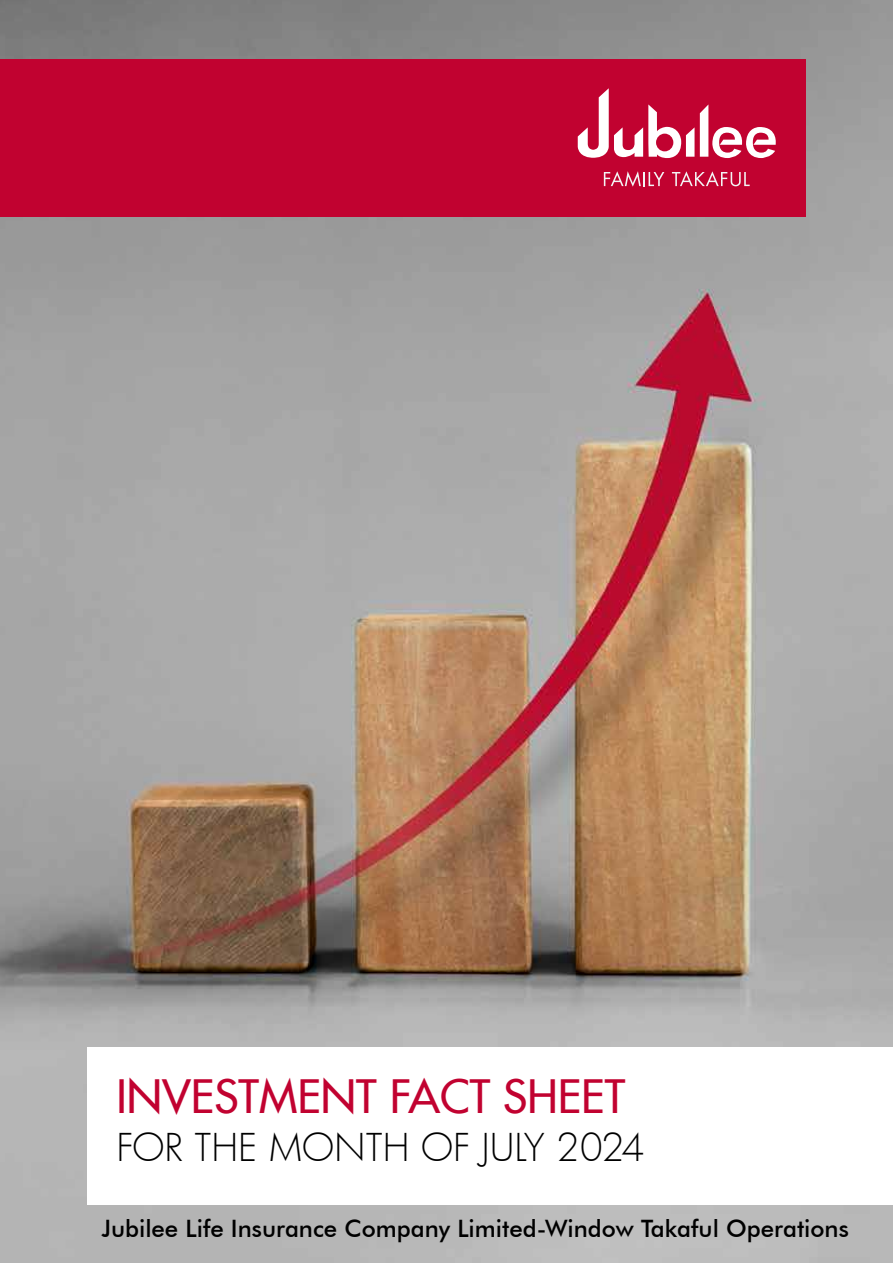
<style>
.page{position:relative;width:893px;height:1263px;background:#fff}
.page>*{position:absolute;margin:0;border:0;box-sizing:border-box;transform-origin:0 0}
.t1{font:500 45px "Futura";color:#c10230}
.t2{font:300 37.5px "Futura";color:#000}
.t3{font:500 24px "Futura BT";color:#000}
</style>
<div class="page">
<img style="left:0;top:0;width:893px;height:1263px">
<div style="left:88px;top:1046px;width:805px;height:158px;background:#fff"></div>
<div style="left:0;top:59px;width:805px;height:157px;background:#c10230"></div>
<svg style="left:578px;top:88px;width:198px;height:70px"></svg>
<svg style="left:604px;top:171px;width:60px;height:16px"></svg>
<svg style="left:672px;top:171px;width:78px;height:15px"></svg>
<h1 class="t1" style="left:116px;top:1068px;width:510px">INVESTMENT FACT SHEET</h1>
<h2 class="t2" style="left:116px;top:1122px;width:530px">FOR THE MONTH OF JULY 2024</h2>
<p class="t3" style="left:102px;top:1213px;width:749px">Jubilee Life Insurance Company Limited-Window Takaful Operations</p>
</div>
